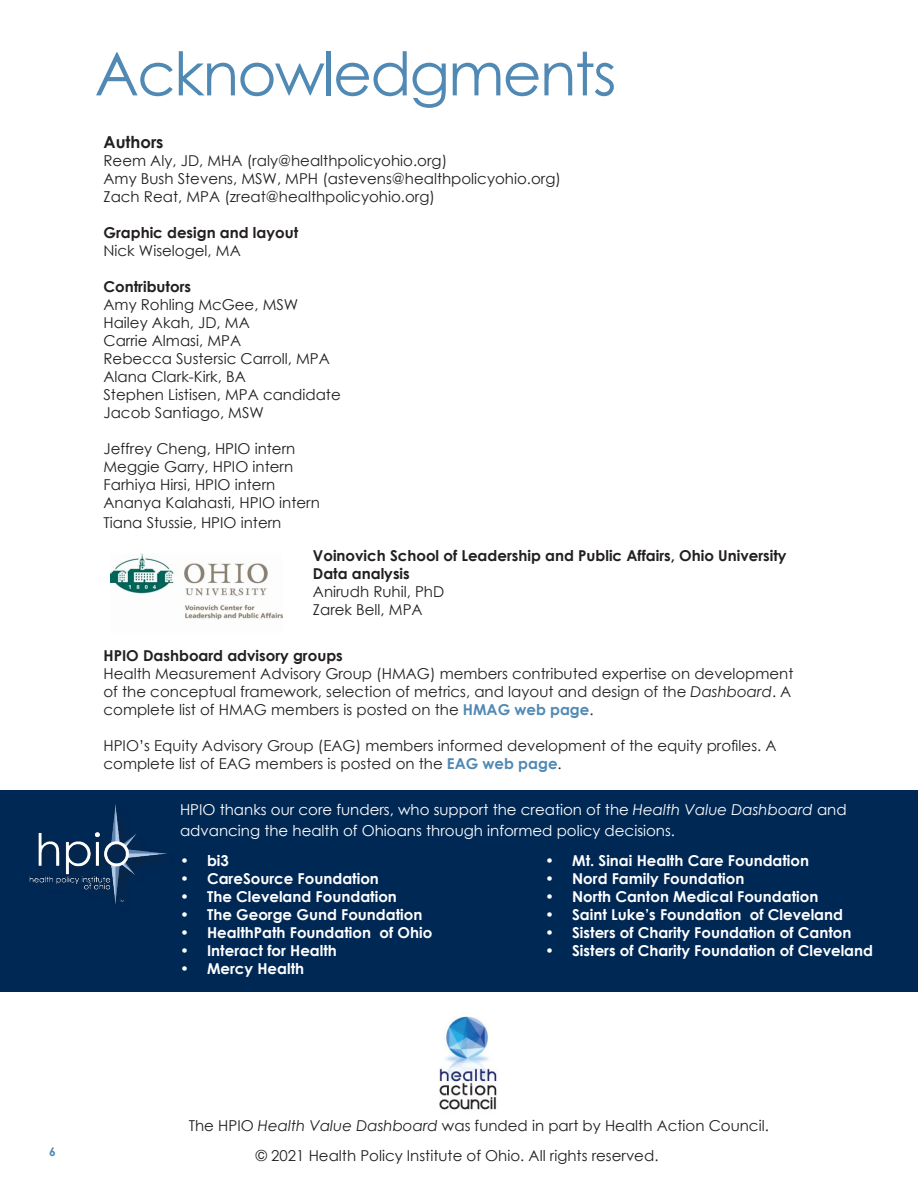
<style>
.page{position:relative;width:918px;height:1188px;background:#fff}
.page>*{position:absolute;margin:0;border:0;box-sizing:border-box;transform-origin:0 0}
.t1{font:60px "Century Gothic";letter-spacing:-.03em;color:#5089b4}
.t2{font:700 16.5px "Century Gothic";color:#231f20}
.t3{font:15px/18px "Century Gothic";color:#231f20}
.t4{font:700 15px "Century Gothic";color:#fff}
.t5{font:700 15px/18px "Century Gothic";color:#231f20}
.t6{font:15px/21.6px "Century Gothic";color:#fff}
.t7{font:700 12px "Century Gothic";color:#5089b4}
.s1{font-weight:400}
.s2{font-style:italic}
.s3{font-weight:700;color:#5089b4}
</style>
<div class="page">
<img style="left:110px;top:553px;width:172px;height:67px">
<div style="left:0;top:790px;width:918px;height:202px;background:#002855"></div>
<img style="left:29px;top:804px;width:138px;height:100px">
<img style="left:439px;top:1016px;width:58px;height:94px">
<p class="t1" style="left:95px;top:32px;width:523px">Acknowledgments</p>
<p class="t2" style="left:104px;top:129px;width:62px">Authors</p>
<p class="t3" style="left:104px;top:151px;width:345px">Reem Aly, JD, MHA (raly@healthpolicyohio.org)</p>
<p class="t3" style="left:104px;top:169px;width:459px">Amy Bush Stevens, MSW, MPH (astevens@healthpolicyohio.org)</p>
<p class="t3" style="left:104px;top:187px;width:333px">Zach Reat, MPA (zreat@healthpolicyohio.org)</p>
<p class="t5" style="left:104px;top:223px;width:196px">Graphic design and layout</p>
<p class="t3" style="left:104px;top:241px;width:139px">Nick Wiselogel, MA</p>
<p class="t5" style="left:104px;top:277px;width:89px">Contributors</p>
<p class="t3" style="left:104px;top:295px;width:196px">Amy Rohling McGee, MSW</p>
<p class="t3" style="left:104px;top:313px;width:148px">Hailey Akah, JD, MA</p>
<p class="t3" style="left:104px;top:331px;width:139px">Carrie Almasi, MPA</p>
<p class="t3" style="left:104px;top:349px;width:228px">Rebecca Sustersic Carroll, MPA</p>
<p class="t3" style="left:104px;top:367px;width:144px">Alana Clark-Kirk, BA</p>
<p class="t3" style="left:104px;top:385px;width:239px">Stephen Listisen, MPA candidate</p>
<p class="t3" style="left:104px;top:403px;width:162px">Jacob Santiago, MSW</p>
<p class="t3" style="left:104px;top:439px;width:193px">Jeffrey Cheng, HPIO intern</p>
<p class="t3" style="left:104px;top:457px;width:191px">Meggie Garry, HPIO intern</p>
<p class="t3" style="left:104px;top:475px;width:173px">Farhiya Hirsi, HPIO intern</p>
<p class="t3" style="left:104px;top:493px;width:218px">Ananya Kalahasti, HPIO intern</p>
<p class="t3" style="left:104px;top:513px;width:179px">Tiana Stussie, HPIO intern</p>
<p class="t5" style="left:313px;top:546px;width:475px">Voinovich School of Leadership and Public Affairs, Ohio University<br>Data analysis<br><span class="s1">Anirudh Ruhil, PhD<br>Zarek Bell, MPA</span></p>
<p class="t5" style="left:104px;top:646px;width:241px">HPIO Dashboard advisory groups</p>
<p class="t3" style="left:104px;top:664px;width:692px">Health Measurement Advisory Group (HMAG) members contributed expertise on development of the conceptual framework, selection of metrics, and layout and design of the <span class="s2">Dashboard</span>. A complete list of HMAG members is posted on the <span class="s3">HMAG web page</span>.</p>
<p class="t3" style="left:104px;top:736px;width:675px">HPIO’s Equity Advisory Group (EAG) members informed development of the equity profiles. A complete list of EAG members is posted on the <span class="s3">EAG web page</span>.</p>
<p class="t6" style="left:180px;top:798px;width:668px">HPIO thanks our core funders, who support the creation of the <span class="s2">Health Value Dashboard</span> and advancing the health of Ohioans through informed policy decisions.</p>
<p class="t4" style="left:180px;top:849px;width:50px">• bi3</p>
<p class="t4" style="left:180px;top:867px;width:200px">• CareSource Foundation</p>
<p class="t4" style="left:180px;top:885px;width:218px">• The Cleveland Foundation</p>
<p class="t4" style="left:180px;top:903px;width:244px">• The George Gund Foundation</p>
<p class="t4" style="left:180px;top:921px;width:254px">• HealthPath Foundation of Ohio</p>
<p class="t4" style="left:180px;top:939px;width:158px">• Interact for Health</p>
<p class="t4" style="left:180px;top:957px;width:126px">• Mercy Health</p>
<p class="t4" style="left:545px;top:849px;width:266px">• Mt. Sinai Health Care Foundation</p>
<p class="t4" style="left:545px;top:867px;width:201px">• Nord Family Foundation</p>
<p class="t4" style="left:545px;top:885px;width:275px">• North Canton Medical Foundation</p>
<p class="t4" style="left:545px;top:903px;width:299px">• Saint Luke’s Foundation of Cleveland</p>
<p class="t4" style="left:545px;top:921px;width:308px">• Sisters of Charity Foundation of Canton</p>
<p class="t4" style="left:545px;top:939px;width:329px">• Sisters of Charity Foundation of Cleveland</p>
<p class="t7" style="left:49px;top:1143px;width:8px">6</p>
<p class="t3" style="left:189px;top:1116px;width:582px">The HPIO <span class="s2">Health Value Dashboard</span> was funded in part by Health Action Council.</p>
<p class="t3" style="left:256px;top:1147px;width:404px">© 2021 Health Policy Institute of Ohio. All rights reserved.</p>
</div>
